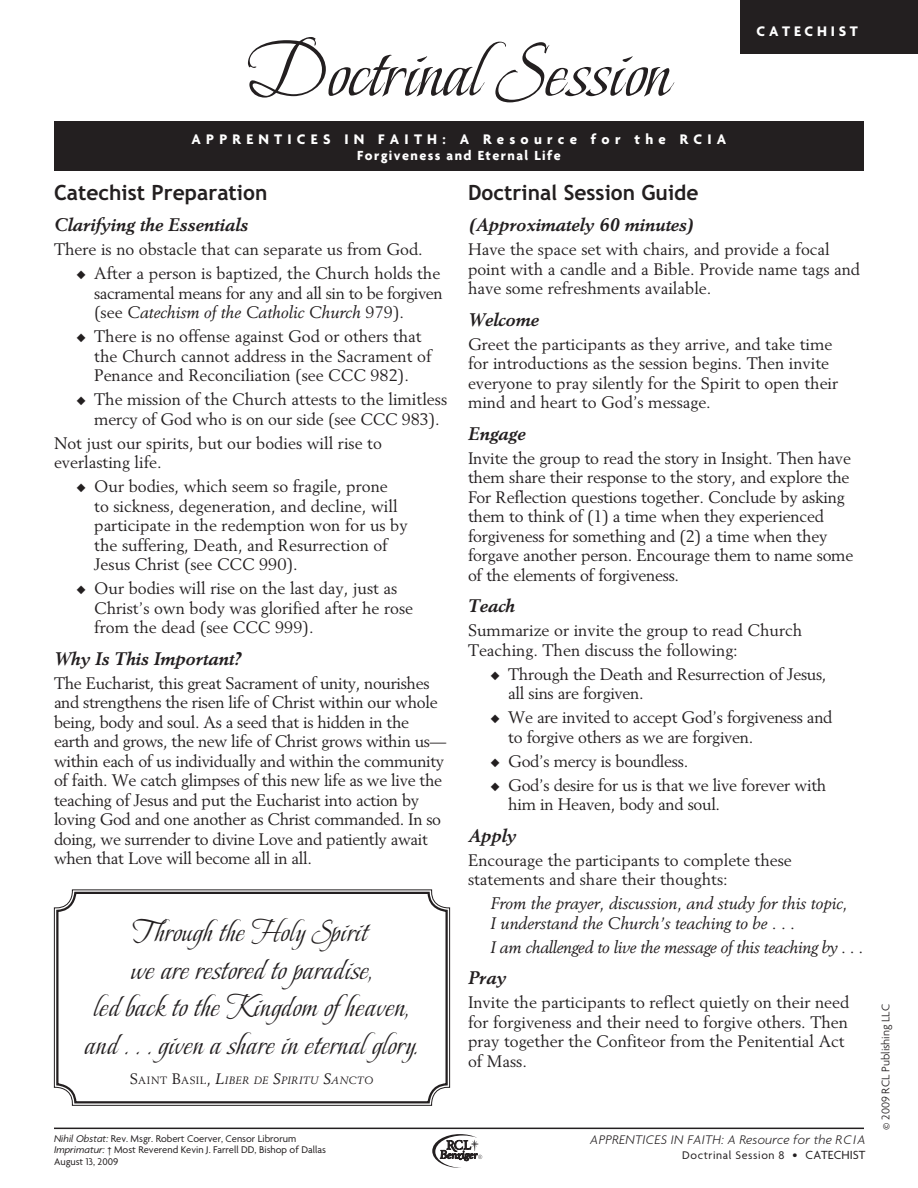
<style>
.page{position:relative;width:918px;height:1188px;background:#fff}
.page>*{position:absolute;margin:0;border:0;box-sizing:border-box;transform-origin:0 0}
.t1{font:78px "Beau Rivage One ROB";color:#231f20}
.quote_in_box{font:31.5px/37.5px "Beau Rivage One ROB";letter-spacing:.015em;color:#231f20;text-align:center}
.RCIA_HeadA{font:700 21px "Trebuchet";color:#231f20}
.RCIA_headB{font:italic 700 18px "Berling LT Std";color:#231f20}
.RCIA_text{font:16.5px/19.5px "Berling LT Std";letter-spacing:-.01em;color:#231f20}
.RCIA_TextIndented{font:16.5px/19.5px "Berling LT Std";color:#231f20}
.RCIA_TextIndented-2{font:16.5px/19.5px "Berling LT Std";letter-spacing:-.025em;color:#231f20}
.RCIA_TextIndented-3{font:italic 16.5px/19.5px "Berling LT Std";color:#231f20}
.RCIA_TextIndented-4{font:italic 16.5px "Berling LT Std";letter-spacing:-.02em;color:#231f20}
.t2{font:700 15px "Agenda";letter-spacing:.35em;color:#fff}
.t3{font:700 15px "Agenda";letter-spacing:.25em;color:#fff}
.t4{font:700 14.25px "Agenda";letter-spacing:.1em;color:#fff}
.t5{font:italic 300 13.5px "Agenda";letter-spacing:.025em;color:#231f20}
.t6{font:12px "Agenda";letter-spacing:.05em;color:#231f20}
.t7{font:300 12px "Agenda";color:#231f20}
.Bottom_rule{font:10.5px/11.2px "Agenda";color:#231f20}
.quote_in_box-2{font:italic 10.5px "Berling LT Std";letter-spacing:.04em;color:#231f20}
.s1{font-style:italic}
.s2{font-style:normal;font-size:15px}
.s3{font-style:normal}
.s4{font-size:15px}
.s5{font-size:13.5px}
.s6{font-size:12.75px}
</style>
<div class="page">
<div style="left:740px;top:0;width:178px;height:54px;background:#231f20"></div>
<div style="left:54px;top:122px;width:810px;height:49px;background:#231f20"></div>
<svg style="left:54px;top:889px;width:396px;height:217px"></svg>
<div style="left:56px;top:892px;width:392px;height:211px;border:2px solid #231f20;border-radius:18px"></div>
<svg style="left:432px;top:1134px;width:50px;height:34px"></svg>
<hr style="left:54px;top:1128px;width:810px;height:1px;background:#231f20">
<p class="t1" style="left:248px;top:23px;width:424px">Doctrinal Session</p>
<p class="t3" style="left:757px;top:22px;width:103px">CATECHIST</p>
<p class="t2" style="left:192px;top:130px;width:536px">APPRENTICES IN FAITH: A Resource for the RCIA</p>
<p class="t4" style="left:357px;top:147px;width:205px">Forgiveness and Eternal Life</p>
<p class="RCIA_HeadA" style="left:468px;top:180px;width:232px">Doctrinal Session Guide</p>
<p class="RCIA_headB" style="left:468px;top:214px;width:228px">(Approximately 60 minutes)</p>
<p class="RCIA_text" style="left:468px;top:240px;width:394px">Have the space set with chairs, and provide a focal point with a candle and a Bible. Provide name tags and have some refreshments available.</p>
<p class="RCIA_headB" style="left:468px;top:309px;width:72px">Welcome</p>
<p class="RCIA_text" style="left:468px;top:334px;width:372px">Greet the participants as they arrive, and take time for introductions as the session begins. Then invite everyone to pray silently for the Spirit to open their mind and heart to God’s message.</p>
<p class="RCIA_headB" style="left:468px;top:423px;width:59px">Engage</p>
<p class="RCIA_text" style="left:468px;top:448px;width:387px">Invite the group to read the story in Insight. Then have them share their response to the story, and explore the For Reflection questions together. Conclude by asking them to think of (1) a time when they experienced forgiveness for something and (2) a time when they forgave another person. Encourage them to name some of the elements of forgiveness.</p>
<p class="RCIA_headB" style="left:468px;top:595px;width:48px">Teach</p>
<p class="RCIA_text" style="left:468px;top:621px;width:336px">Summarize or invite the group to read Church<br>Teaching. Then discuss the following:</p>
<p class="RCIA_TextIndented" style="left:508px;top:664px;width:320px;text-indent:-18px">◆ Through the Death and Resurrection of Jesus, all sins are forgiven.</p>
<p class="RCIA_TextIndented" style="left:508px;top:708px;width:326px;text-indent:-18px">◆ We are invited to accept God’s forgiveness and to forgive others as we are forgiven.</p>
<p class="RCIA_TextIndented" style="left:490px;top:751px;width:199px">◆ God’s mercy is boundless.</p>
<p class="RCIA_TextIndented" style="left:508px;top:775px;width:320px;text-indent:-18px">◆ God’s desire for us is that we live forever with him in Heaven, body and soul.</p>
<p class="RCIA_headB" style="left:468px;top:825px;width:50px">Apply</p>
<p class="RCIA_text" style="left:468px;top:850px;width:325px">Encourage the participants to complete these statements and share their thoughts:</p>
<p class="RCIA_TextIndented-3" style="left:490px;top:894px;width:358px">From the prayer, discussion, and study for this topic,<br>I understand the Church’s teaching to be . . .</p>
<p class="RCIA_TextIndented-4" style="left:490px;top:937px;width:374px">I am challenged to live the message of this teaching by . . .</p>
<p class="RCIA_headB" style="left:468px;top:967px;width:40px">Pray</p>
<p class="RCIA_text" style="left:468px;top:993px;width:383px">Invite the participants to reflect quietly on their need for forgiveness and their need to forgive others. Then pray together the Confiteor from the Penitential Act of Mass.</p>
<p class="RCIA_HeadA" style="left:54px;top:180px;width:215px">Catechist Preparation</p>
<p class="RCIA_headB" style="left:54px;top:214px;width:196px">Clarifying the Essentials</p>
<p class="RCIA_text" style="left:54px;top:240px;width:370px">There is no obstacle that can separate us from God.</p>
<p class="RCIA_TextIndented-2" style="left:94px;top:264px;width:350px;text-indent:-18px">◆ After a person is baptized, the Church holds the sacramental means for any and all sin to be forgiven (see <span class="s1">Catechism of the Catholic Church</span> 979).</p>
<p class="RCIA_TextIndented" style="left:94px;top:327px;width:339px;text-indent:-18px">◆ There is no offense against God or others that the Church cannot address in the Sacrament of<br>Penance and Reconciliation (see CCC 982).</p>
<p class="RCIA_TextIndented" style="left:94px;top:390px;width:354px;text-indent:-18px">◆ The mission of the Church attests to the limitless mercy of God who is on our side (see CCC 983).</p>
<p class="RCIA_text" style="left:54px;top:433px;width:329px">Not just our spirits, but our bodies will rise to everlasting life.</p>
<p class="RCIA_TextIndented" style="left:94px;top:477px;width:315px;text-indent:-18px">◆ Our bodies, which seem so fragile, prone<br>to sickness, degeneration, and decline, will participate in the redemption won for us by the suffering, Death, and Resurrection of Jesus Christ (see CCC 990).</p>
<p class="RCIA_TextIndented" style="left:94px;top:579px;width:320px;text-indent:-18px">◆ Our bodies will rise on the last day, just as<br>Christ’s own body was glorified after he rose from the dead (see CCC 999).</p>
<p class="RCIA_headB" style="left:54px;top:648px;width:189px">Why Is This Important?</p>
<p class="RCIA_text" style="left:54px;top:673px;width:394px">The Eucharist, this great Sacrament of unity, nourishes and strengthens the risen life of Christ within our whole being, body and soul. As a seed that is hidden in the earth and grows, the new life of Christ grows within us— within each of us individually and within the community of faith. We catch glimpses of this new life as we live the teaching of Jesus and put the Eucharist into action by loving God and one another as Christ commanded. In so doing, we surrender to divine Love and patiently await when that Love will become all in all.</p>
<p class="quote_in_box" style="left:85px;top:912px;width:335px">Through the Holy Spirit<br>we are restored to paradise,<br>led back to the Kingdom ofheaven, and . . . given a share in eternal glory.</p>
<p class="quote_in_box-2" style="left:130px;top:1074px;width:245px"><span class="s2">S</span><span class="s3">AINT</span> <span class="s2">B</span><span class="s3">ASIL</span><span class="s2">,</span> <span class="s4">L</span>IBER DE <span class="s4">S</span>PIRITU <span class="s4">S</span>ANCTO</p>
<p class="Bottom_rule" style="left:54px;top:1133px;width:273px"><span class="s1">Nihil Obstat:</span> Rev. Msgr. Robert Coerver, Censor Librorum<br><span class="s1">Imprimatur:</span> † Most Reverend Kevin J. Farrell DD, Bishop of Dallas<br>August 13, 2009</p>
<p class="t5" style="left:590px;top:1132px;width:277px">APPRENTICES IN FAITH: A Resource for the RCIA</p>
<p class="t6" style="left:682px;top:1148px;width:185px">Doctrinal Session 8 <span class="s5">•</span> <span class="s6">CATECHIST</span></p>
<p class="t7" style="left:878px;top:1130px;width:127px;rotate:-90deg">© 2009 RCL Publishing LLC</p>
</div>
